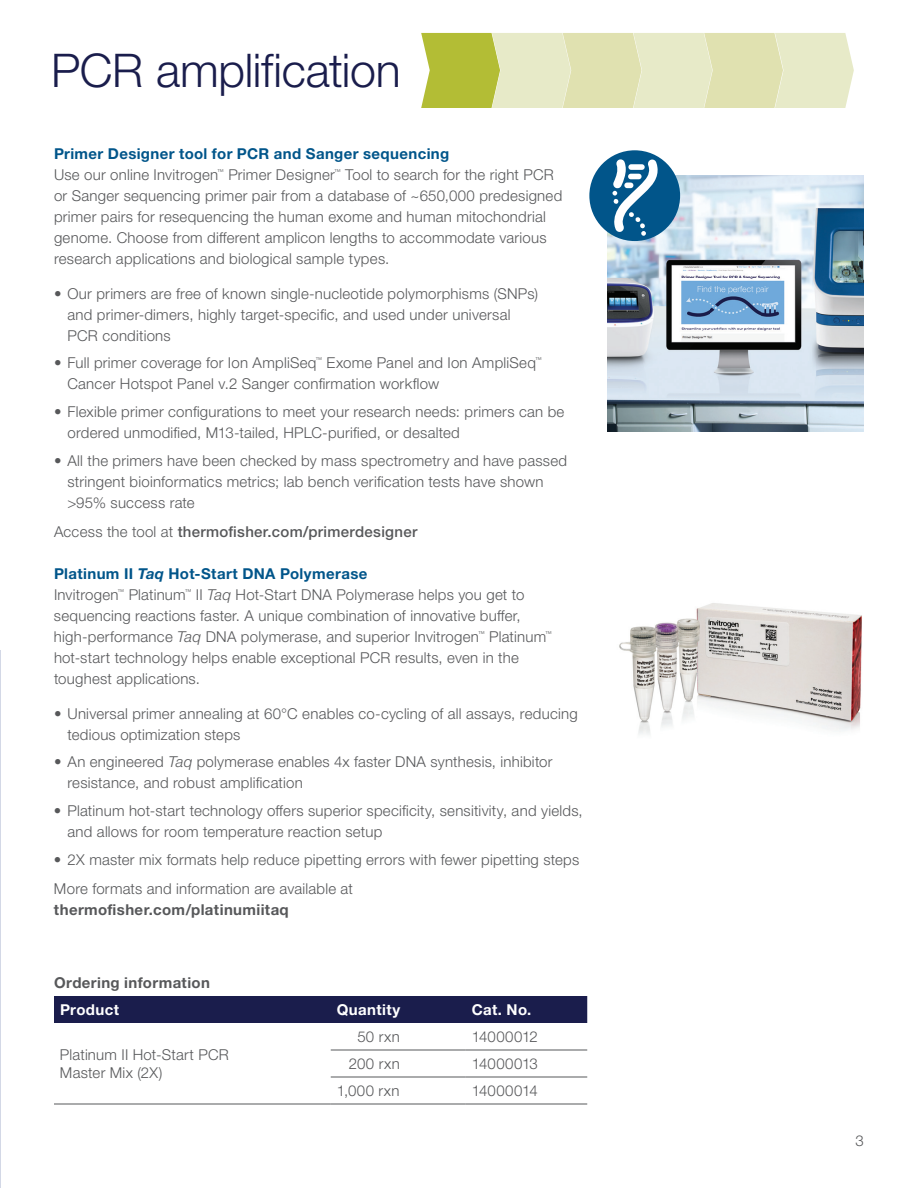
<style>
.page{position:relative;width:918px;height:1188px;background:#fff}
.page>*{position:absolute;margin:0;border:0;box-sizing:border-box;transform-origin:0 0}
.t1{font:300 46.5px "Helvetica Neue LTW1 G";letter-spacing:-.01em;color:#1a1d4c}
.t2{font:300 15px/21px "Helvetica Neue LTW1 G";letter-spacing:.015em;color:#57585a}
.t3{font:700 15px/21px "Helvetica Neue LTW1 G";letter-spacing:.025em;color:#01558a}
.t4{font:700 15px "Helvetica Neue LTW1 G";letter-spacing:.025em;color:#57585a}
.t5{font:500 15px "Helvetica Neue LTW1 G";letter-spacing:.02em;color:#57585a}
.t6{font:700 15px "Helvetica Neue LTW1 G";letter-spacing:.025em;color:#fff}
.t7{font:300 6.75px "Helvetica Neue LTW1 G";color:#57585a}
.s1{font-weight:300}
.s2{font-style:italic}
.s3{font-weight:300;color:#57585a}
</style>
<div class="page">
<hr style="left:0;top:650px;width:1px;height:538px;background:#d3d8e6">
<img style="left:608px;top:176px;width:256px;height:256px">
<div style="left:54px;top:996px;width:533px;height:27px;background:#1a1d4c"></div>
<hr style="left:54px;top:1104px;width:277px;height:1px;background:#57585a">
<hr style="left:331px;top:1050px;width:135px;height:1px;background:#57585a">
<hr style="left:466px;top:1050px;width:121px;height:1px;background:#57585a">
<hr style="left:331px;top:1077px;width:135px;height:1px;background:#57585a">
<hr style="left:466px;top:1077px;width:121px;height:1px;background:#57585a">
<hr style="left:331px;top:1104px;width:135px;height:1px;background:#57585a">
<hr style="left:466px;top:1104px;width:121px;height:1px;background:#57585a">
<div style="left:589px;top:150px;width:91px;height:91px;background:#01558a;border-radius:50%"></div>
<svg style="left:612px;top:159px;width:46px;height:77px"></svg>
<svg style="left:421px;top:33px;width:433px;height:75px;background:#dce0a9"></svg>
<img style="left:619px;top:603px;width:243px;height:132px">
<h1 class="t1" style="left:51px;top:42px;width:351px">PCR amplification</h1>
<p class="t3" style="left:54px;top:143px;width:397px">Primer Designer tool for PCR and Sanger sequencing</p>
<p class="t2" style="left:54px;top:164px;width:166px">Use our online Invitrogen</p>
<p class="t7" style="left:217px;top:167px;width:8px">™</p>
<p class="t2" style="left:228px;top:164px;width:108px">Primer Designer</p>
<p class="t7" style="left:334px;top:167px;width:8px">™</p>
<p class="t2" style="left:54px;top:164px;width:510px;text-indent:291px">Tool to search for the right PCR or Sanger sequencing primer pair from a database of ~650,000 predesigned primer pairs for resequencing the human exome and human mitochondrial genome. Choose from different amplicon lengths to accommodate various research applications and biological sample types.</p>
<p class="t2" style="left:68px;top:283px;width:472px;text-indent:-14px">• Our primers are free of known single-nucleotide polymorphisms (SNPs) and primer-dimers, highly target-specific, and used under universal<br>PCR conditions</p>
<p class="t2" style="left:54px;top:352px;width:264px">• Full primer coverage for Ion AmpliSeq</p>
<p class="t7" style="left:316px;top:356px;width:8px">™</p>
<p class="t2" style="left:327px;top:352px;width:211px">Exome Panel and Ion AmpliSeq</p>
<p class="t7" style="left:535px;top:356px;width:8px">™</p>
<p class="t2" style="left:68px;top:373px;width:373px">Cancer Hotspot Panel v.2 Sanger confirmation workflow</p>
<p class="t2" style="left:68px;top:401px;width:498px;text-indent:-14px">• Flexible primer configurations to meet your research needs: primers can be ordered unmodified, M13-tailed, HPLC-purified, or desalted</p>
<p class="t2" style="left:68px;top:450px;width:501px;text-indent:-14px">• All the primers have been checked by mass spectrometry and have passed stringent bioinformatics metrics; lab bench verification tests have shown &gt;95% success rate</p>
<p class="t5" style="left:54px;top:523px;width:365px"><span class="s1">Access the tool at</span> thermofisher.com/primerdesigner</p>
<p class="t3" style="left:54px;top:563px;width:315px">Platinum II <span class="s2">Taq</span> Hot-Start DNA Polymerase<br><span class="s3">Invitrogen</span></p>
<p class="t2" style="left:54px;top:584px;width:472px;text-indent:142px">II <span class="s2">Taq</span> Hot-Start DNA Polymerase helps you get to sequencing reactions faster. A unique combination of innovative buffer, high-performance <span class="s2">Taq</span> DNA polymerase, and superior Invitrogen</p>
<p class="t7" style="left:118px;top:587px;width:8px">™</p>
<p class="t2" style="left:129px;top:584px;width:59px">Platinum</p>
<p class="t7" style="left:185px;top:587px;width:8px">™</p>
<p class="t7" style="left:478px;top:629px;width:8px">™</p>
<p class="t2" style="left:489px;top:626px;width:59px">Platinum</p>
<p class="t7" style="left:545px;top:629px;width:8px">™</p>
<p class="t2" style="left:54px;top:647px;width:466px">hot-start technology helps enable exceptional PCR results, even in the toughest applications.</p>
<p class="t2" style="left:68px;top:703px;width:512px;text-indent:-14px">• Universal primer annealing at 60°C enables co-cycling of all assays, reducing tedious optimization steps</p>
<p class="t2" style="left:67px;top:751px;width:487px;text-indent:-13px">• An engineered <span class="s2">Taq</span> polymerase enables 4x faster DNA synthesis, inhibitor resistance, and robust amplification</p>
<p class="t2" style="left:67px;top:800px;width:517px;text-indent:-14px">• Platinum hot-start technology offers superior specificity, sensitivity, and yields, and allows for room temperature reaction setup</p>
<p class="t2" style="left:54px;top:845px;width:527px;line-height:29.2px">• 2X master mix formats help reduce pipetting errors with fewer pipetting steps<br>More formats and information are available at</p>
<p class="t4" style="left:54px;top:900px;width:236px">thermofisher.com/platinumiitaq</p>
<p class="t4" style="left:54px;top:973px;width:158px">Ordering information</p>
<p class="t6" style="left:60px;top:1000px;width:61px">Product</p>
<p class="t6" style="left:337px;top:1000px;width:65px">Quantity</p>
<p class="t6" style="left:472px;top:1000px;width:61px">Cat. No.</p>
<p class="t2" style="left:60px;top:1045px;width:170px;line-height:18px">Platinum II Hot-Start PCR<br>Master Mix (2X)</p>
<p class="t2" style="left:358px;top:1026px;width:44px">50 rxn</p>
<p class="t2" style="left:472px;top:1026px;width:68px">14000012</p>
<p class="t2" style="left:349px;top:1053px;width:52px">200 rxn</p>
<p class="t2" style="left:472px;top:1053px;width:68px">14000013</p>
<p class="t2" style="left:337px;top:1080px;width:64px">1,000 rxn</p>
<p class="t2" style="left:472px;top:1080px;width:67px">14000014</p>
<p class="t2" style="left:856px;top:1130px;width:10px">3</p>
</div>
